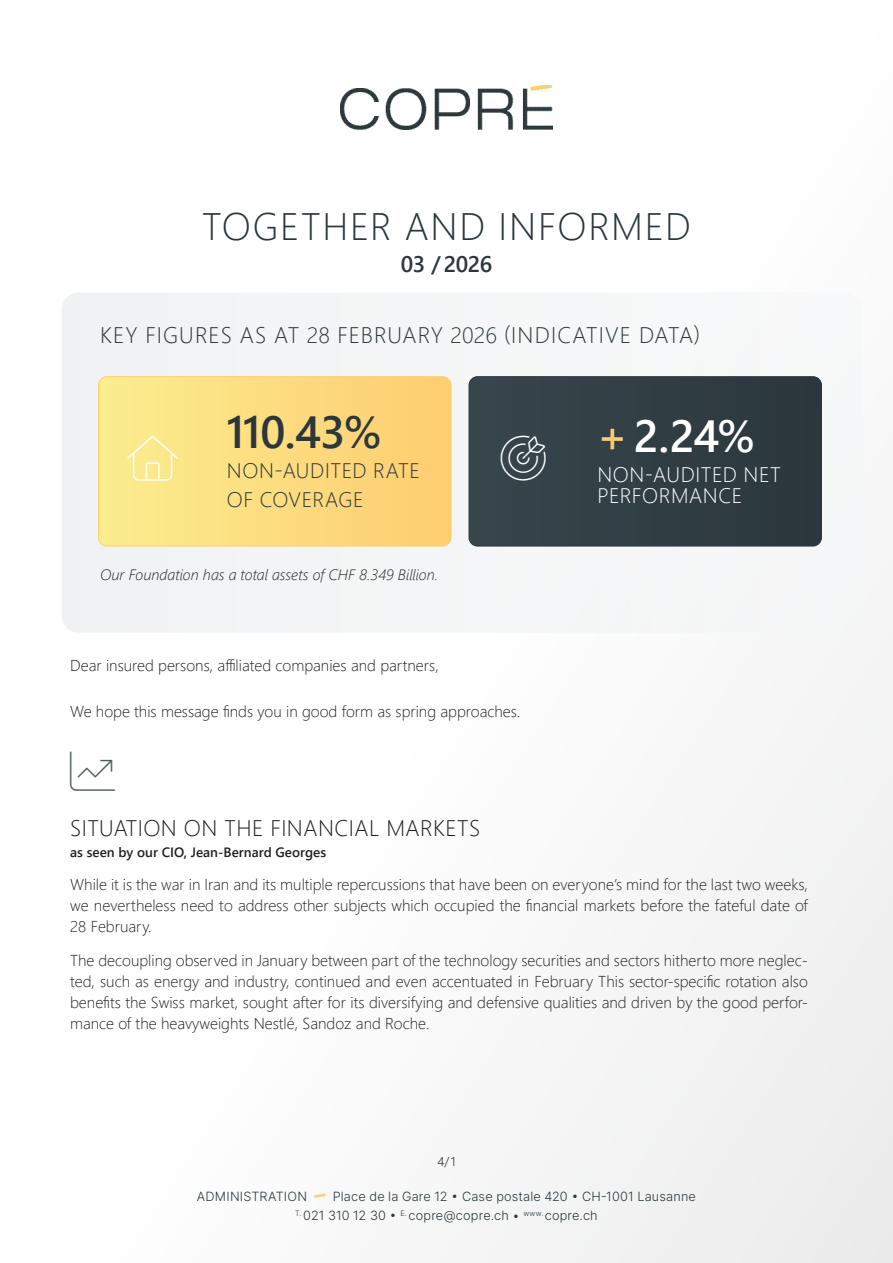
<style>
.page{position:relative;width:893px;height:1263px;background:#fff}
.page>*{position:absolute;margin:0;border:0;box-sizing:border-box;transform-origin:0 0}
.t1{font:600 45px "Segoe UI";color:#2b373c}
.t2{font:600 45px "Segoe UI";color:#fff}
.t3{font:300 38.25px "Segoe UI";letter-spacing:.045em;color:#2b373c}
.Titre_de_tableau{font:300 22.5px "Segoe UI";letter-spacing:.045em;color:#2b373c}
.t4{font:300 22.5px "Segoe UI";letter-spacing:.02em;color:#231f20}
.t5{font:600 22.5px "Segoe UI";letter-spacing:-.015em;color:#2b373c}
.t6{font:300 21px "Segoe UI";letter-spacing:.03em;color:#2b373c}
.t7{font:300 21px/21px "Segoe UI";letter-spacing:.03em;color:#fff}
.t8{font:300 15.75px/21px "Segoe UI";color:#231f20;text-align:justify}
.t9{font:italic 300 15px "Segoe UI";color:#231f20}
.t10{font:600 13.5px "Segoe UI";color:#231f20}
.t11{font:12.75px/19.5px "Inter";letter-spacing:.015em;color:#2b373c}
.t12{font:300 12.75px "Segoe UI";color:#2b373c}
.s1{color:#fecd70}
</style>
<div class="page">
<div style="left:0;top:0;width:893px;height:1263px;background:linear-gradient(to right,#fff,#f5f5f5)"></div>
<img style="left:340px;top:85px;width:213px;height:45px">
<svg style="left:314px;top:1193px;width:12px;height:5px"></svg>
<div style="left:62px;top:292px;width:799px;height:341px;background:#f4f6f6;border-radius:17px"></div>
<svg style="left:99px;top:377px;width:352px;height:169px;background:#fcdc7f"></svg>
<div style="left:98px;top:376px;width:353px;height:170px;border:1px solid #fecd70;border-radius:9px"></div>
<svg style="left:469px;top:377px;width:352px;height:169px;background:#313e44"></svg>
<div style="left:469px;top:376px;width:353px;height:170px;border:1px solid #2b373c;border-radius:9px"></div>
<div style="left:501px;top:436px;width:45px;height:45px;background:#36444a"></div>
<div style="left:127px;top:436px;width:51px;height:45px;background:#fbe98a"></div>
<svg style="left:70px;top:751px;width:45px;height:39px"></svg>
<p class="t3" style="left:202px;top:191px;width:490px">TOGETHER AND INFORMED</p>
<p class="t5" style="left:401px;top:242px;width:93px">03 /2026</p>
<p class="Titre_de_tableau" style="left:100px;top:314px;width:602px">KEY FIGURES AS AT 28 FEBRUARY 2026 (INDICATIVE DATA)</p>
<p class="t1" style="left:227px;top:390px;width:157px">110.43%</p>
<p class="t6" style="left:227px;top:450px;width:194px">NON-AUDITED RATE</p>
<p class="t6" style="left:227px;top:480px;width:138px">OF COVERAGE</p>
<p class="t9" style="left:100px;top:560px;width:340px">Our Foundation has a total assets of CHF 8.349 Billion.</p>
<p class="t8" style="left:70px;top:653px;width:370px">Dear insured persons, affiliated companies and partners,</p>
<p class="t8" style="left:70px;top:699px;width:452px">We hope this message finds you in good form as spring approaches.</p>
<p class="t2" style="left:597px;top:394px;width:160px"><span class="s1">+</span>2.24%</p>
<p class="t7" style="left:597px;top:462px;width:185px">NON-AUDITED NET<br>PERFORMANCE</p>
<p class="t4" style="left:70px;top:806px;width:412px">SITUATION ON THE FINANCIAL MARKETS</p>
<p class="t10" style="left:70px;top:839px;width:258px">as seen by our CIO, Jean-Bernard Georges</p>
<p class="t8" style="left:70px;top:873px;width:739px">While it is the war in Iran and its multiple repercussions that have been on everyone’s mind for the last two weeks, we nevertheless need to address other subjects which occupied the financial markets before the fateful date of 28 February.</p>
<p class="t8" style="left:70px;top:948px;width:739px">The decoupling observed in January between part of the technology securities and sectors hitherto more neglec&shy;ted, such as energy and industry, continued and even accentuated in February This sector-specific rotation also benefits the Swiss market, sought after for its diversifying and defensive qualities and driven by the good perfor&shy;mance of the heavyweights Nestlé, Sandoz and Roche.</p>
<p class="t12" style="left:437px;top:1150px;width:20px">4/1</p>
<p class="t11" style="left:295px;top:1186px;width:402px;text-indent:37px">Place de la Gare 12 • Case postale 420 • CH-1001 Lausanne<br><sup>T.</sup> 021 310 12 30 • <sup>E.</sup> copre@copre.ch • <sup>www.</sup>copre.ch</p>
<p class="t11" style="left:197px;top:1186px;width:112px">ADMINISTRATION</p>
</div>
